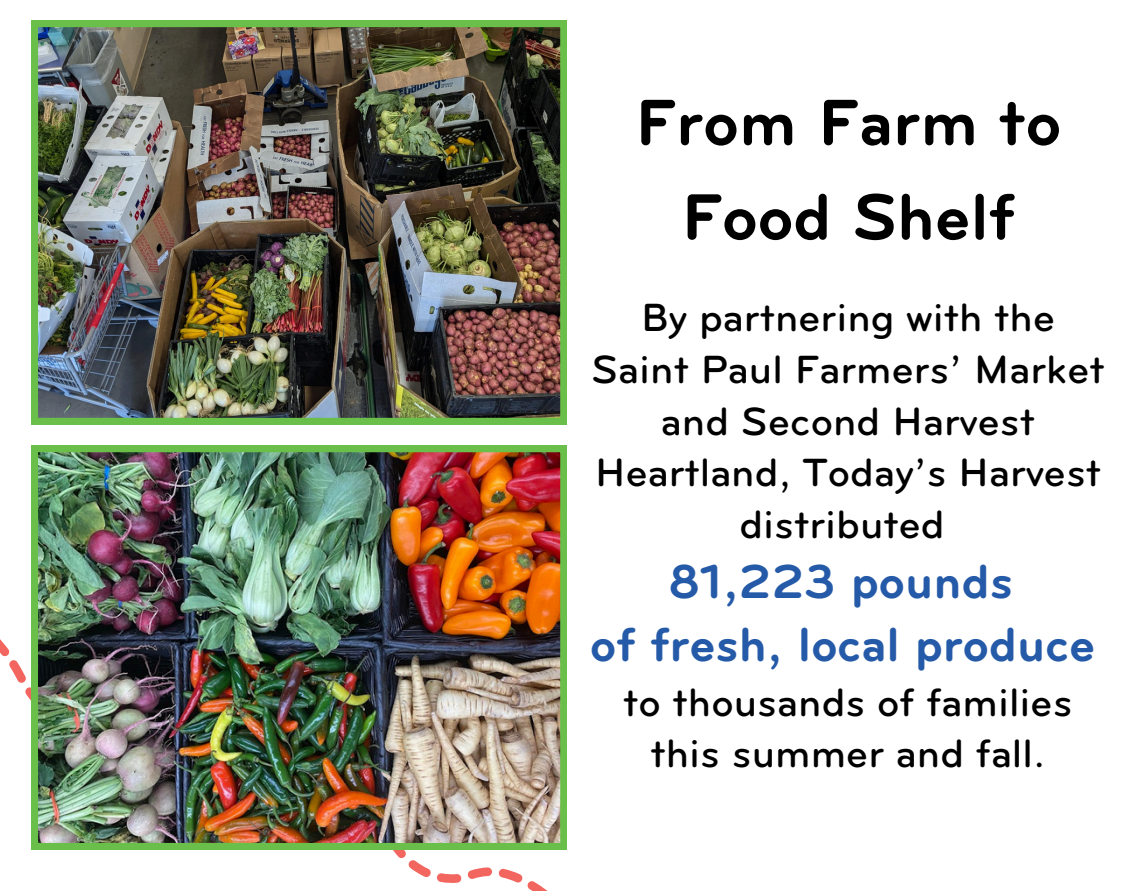
<style>
.page{position:relative;width:1134px;height:891px;background:#fff}
.page>*{position:absolute;margin:0;border:0;box-sizing:border-box;transform-origin:0 0}
.t1{font:700 67.5px/94.5px "Bryant";color:#000;text-align:center}
.t2{font:700 49.5px "Bryant";color:#255aa8}
.t3{font:500 40.95px/51.8px "Bryant";color:#000;text-align:center}
</style>
<div class="page">
<svg style="left:393px;top:850px;width:155px;height:41px"></svg>
<svg style="left:0;top:445px;width:360px;height:256px"></svg>
<img style="left:31px;top:20px;width:535px;height:405px">
<img style="left:31px;top:446px;width:535px;height:404px">
<p class="t1" style="left:635px;top:81px;width:428px">From Farm to<br>Food Shelf</p>
<p class="t3" style="left:591px;top:296px;width:515px">By partnering with the<br>Saint Paul Farmers’ Market and Second Harvest<br>Heartland, Today’s Harvest distributed</p>
<p class="t2" style="left:668px;top:564px;width:347px">81,223 pounds</p>
<p class="t2" style="left:590px;top:627px;width:506px">of fresh, local produce</p>
<p class="t3" style="left:623px;top:680px;width:451px">to thousands of families this summer and fall.</p>
</div>
